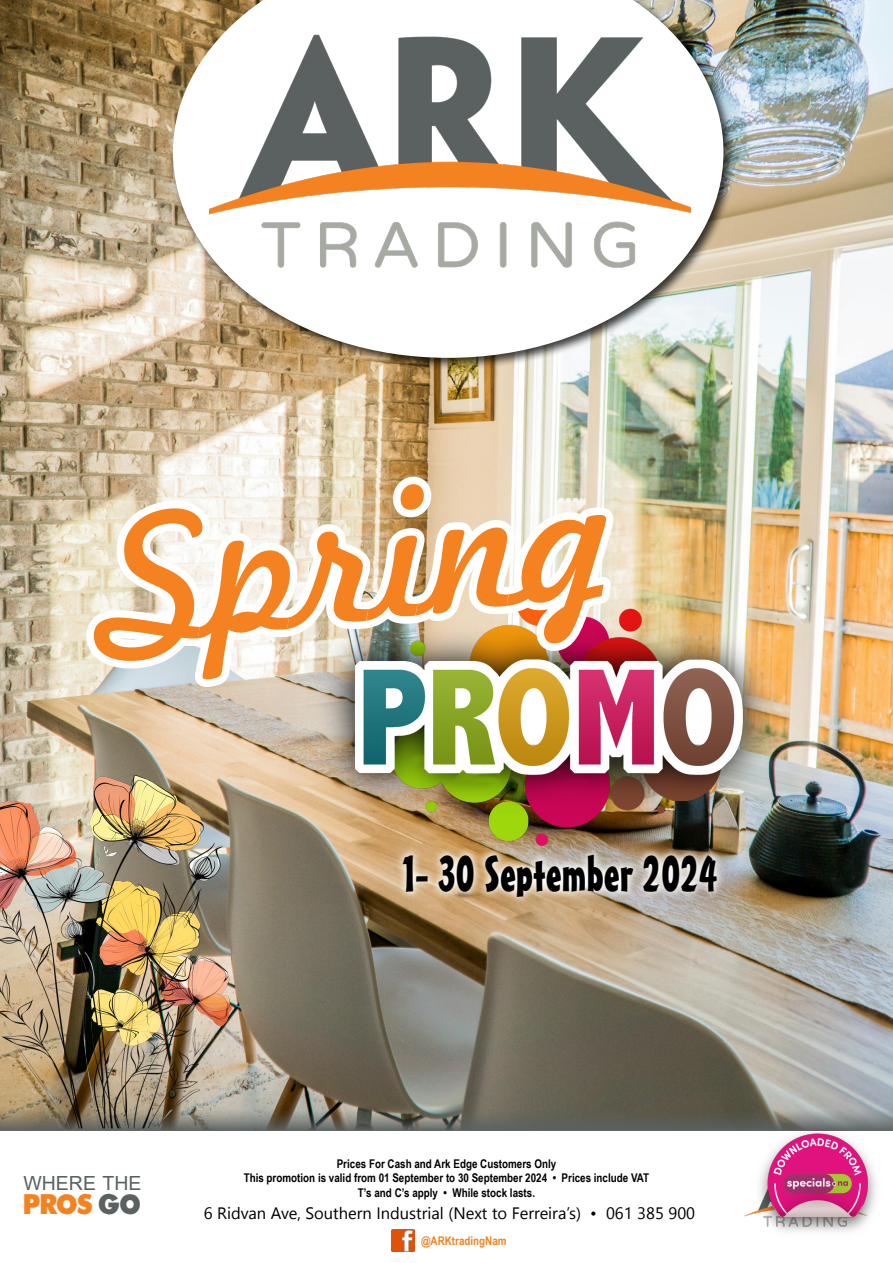
<style>
.page{position:relative;width:893px;height:1263px;background:#fff}
.page>*{position:absolute;margin:0;border:0;box-sizing:border-box;transform-origin:0 0}
.t1{font:172.5px "Freehand 521 BT Regular C";color:#f58220}
.t2{font:49.5px "Mister Earl BT";color:#000}
.t3{font:27px "Admisi Display S Si";color:#f58220}
.t4{font:19.5px "Arial";color:#5b6161}
.t5{font:16.5px "Segoe UI Emoji";color:#000}
.t6{font:700 12px "Arial Narrow";color:#000}
.t7{font:700 12px "Arial Narrow";color:#f58220}
.s1{color:#5b6161}
</style>
<div class="page">
<img style="left:0;top:0;width:893px;height:1109px">
<svg style="left:242px;top:1109px;width:651px;height:22px;background:#696961"></svg>
<div style="left:169px;top:0;width:567px;height:371px;background:#000;opacity:.75"></div>
<img style="left:173px;top:0;width:550px;height:358px">
<img style="left:200px;top:25px;width:500px;height:251px">
<img style="left:209px;top:0;width:482px;height:282px">
<img style="left:392px;top:1229px;width:22px;height:23px">
<img style="left:278px;top:514px;width:543px;height:389px">
<img style="left:0;top:764px;width:242px;height:367px">
<img style="left:74px;top:387px;width:564px;height:330px">
<svg style="left:394px;top:845px;width:332px;height:60px"></svg>
<img style="left:743px;top:1113px;width:150px;height:119px">
<p class="t1" style="left:84px;top:470px;width:520px;rotate:-6deg">Spring</p>
<p class="t2" style="left:402px;top:843px;width:317px">1- 30 September 2024</p>
<p class="t4" style="left:23px;top:1170px;width:120px">WHERE THE</p>
<p class="t3" style="left:23px;top:1189px;width:118px">PROS <span class="s1">GO</span></p>
<p class="t6" style="left:337px;top:1154px;width:221px">Prices For Cash and Ark Edge Customers Only</p>
<p class="t6" style="left:244px;top:1169px;width:407px">This promotion is valid from 01 September to 30 September 2024 • Prices include VAT</p>
<p class="t6" style="left:358px;top:1183px;width:179px">T’s and C’s apply • While stock lasts.</p>
<p class="t5" style="left:241px;top:1203px;width:50px">❖ ■ ❖</p>
<p class="t5" style="left:314px;top:1203px;width:26px">□◆▼</p>
<p class="t5" style="left:363px;top:1203px;width:83px">■ ■ ◆▲▼ ●</p>
<p class="t5" style="left:482px;top:1203px;width:27px">▼ ▼□</p>
<p class="t7" style="left:421px;top:1231px;width:87px">@ARKtradingNam</p>
</div>
